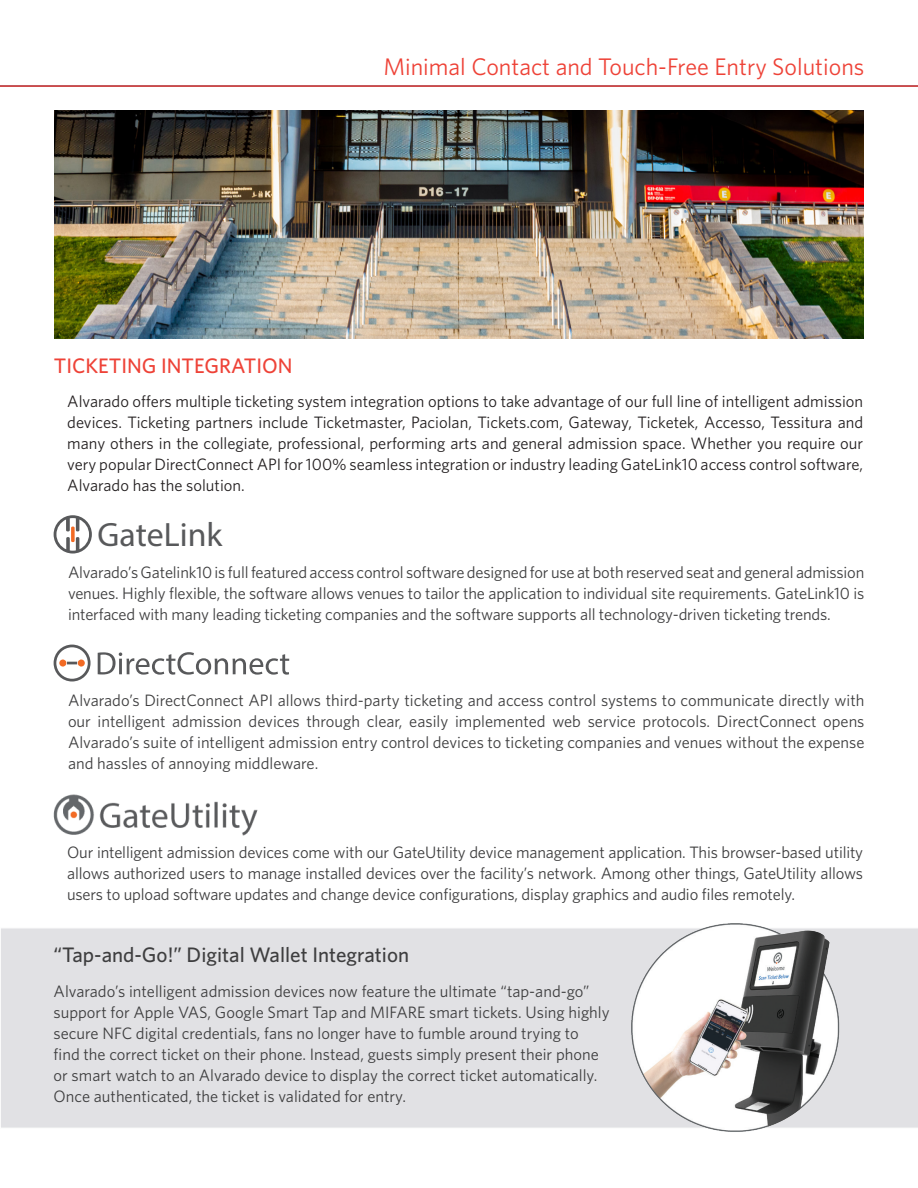
<style>
.page{position:relative;width:918px;height:1188px;background:#fff}
.page>*{position:absolute;margin:0;border:0;box-sizing:border-box;transform-origin:0 0}
.t1{font:33.9px "Myriad Pro";color:#58595b}
.t2{font:24px "Whitney";color:#ee4237}
.t3{font:500 21px "Whitney";color:#3e3e3f}
.t4{font:500 21px "Whitney";color:#ee4237}
.t5{font:16.5px/21px "Whitney";color:#3e3e3f;text-align:justify}
.t6{font:16.5px/21px "Whitney";color:#231f20;text-align:justify}
</style>
<div class="page">
<hr style="left:0;top:85px;width:918px;height:2px;background:#ee4237">
<img style="left:55px;top:111px;width:808px;height:227px">
<svg style="left:54px;top:515px;width:38px;height:38px"></svg>
<svg style="left:71px;top:527px;width:4px;height:15px"></svg>
<svg style="left:98px;top:652px;width:191px;height:23px"></svg>
<svg style="left:54px;top:645px;width:37px;height:36px"></svg>
<img style="left:54px;top:794px;width:204px;height:42px">
<div style="left:1px;top:928px;width:917px;height:200px;background:#e1e1e4"></div>
<img style="left:617px;top:923px;width:233px;height:209px">
<h2 class="t2" style="left:383px;top:51px;width:483px">Minimal Contact and Touch-Free Entry Solutions</h2>
<p class="t4" style="left:54px;top:352px;width:240px">TICKETING INTEGRATION</p>
<p class="t6" style="left:67px;top:391px;width:797px">Alvarado offers multiple ticketing system integration options to take advantage of our full line of intelligent admission devices. Ticketing partners include Ticketmaster, Paciolan, Tickets.com, Gateway, Ticketek, Accesso, Tessitura and many others in the collegiate, professional, performing arts and general admission space. Whether you require our very popular DirectConnect API for 100% seamless integration or industry leading GateLink10 access control software, Alvarado has the solution.</p>
<h1 class="t1" style="left:97px;top:514px;width:126px">GateLink</h1>
<p class="t5" style="left:68px;top:562px;width:798px">Alvarado’s Gatelink10 is full featured access control software designed for use at both reserved seat and general admission venues. Highly flexible, the software allows venues to tailor the application to individual site requirements. GateLink10 is interfaced with many leading ticketing companies and the software supports all technology-driven ticketing trends.</p>
<p class="t5" style="left:68px;top:689px;width:798px">Alvarado’s DirectConnect API allows third-party ticketing and access control systems to communicate directly with our intelligent admission devices through clear, easily implemented web service protocols. DirectConnect opens Alvarado’s suite of intelligent admission entry control devices to ticketing companies and venues without the expense and hassles of annoying middleware.</p>
<p class="t5" style="left:67px;top:841px;width:798px">Our intelligent admission devices come with our GateUtility device management application. This browser-based utility allows authorized users to manage installed devices over the facility’s network. Among other things, GateUtility allows users to upload software updates and change device configurations, display graphics and audio files remotely.</p>
<p class="t3" style="left:54px;top:941px;width:357px">“Tap-and-Go!” Digital Wallet Integration</p>
<p class="t5" style="left:54px;top:980px;width:558px;text-align:left">Alvarado’s intelligent admission devices now feature the ultimate “tap-and-go” support for Apple VAS, Google Smart Tap and MIFARE smart tickets. Using highly secure NFC digital credentials, fans no longer have to fumble around trying to<br>find the correct ticket on their phone. Instead, guests simply present their phone or smart watch to an Alvarado device to display the correct ticket automatically.<br>Once authenticated, the ticket is validated for entry.</p>
</div>
